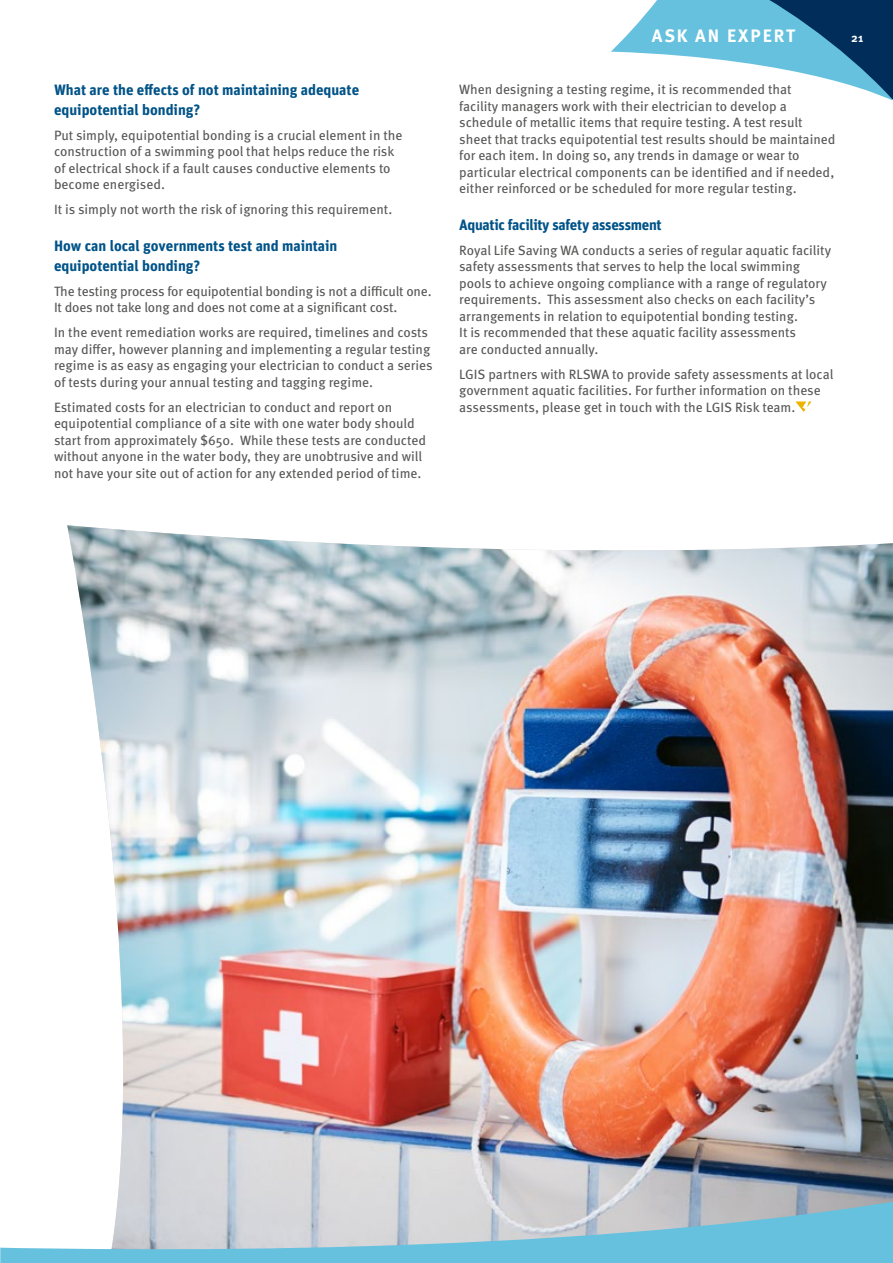
<style>
.page{position:relative;width:893px;height:1263px;background:#fff}
.page>*{position:absolute;margin:0;border:0;box-sizing:border-box;transform-origin:0 0}
.t1{font:700 18px "Meta Pro";letter-spacing:.11em;color:#fff}
.t2{font:700 15px/19.5px "Unit Pro";color:#005388}
.t3{font:700 15px "Unit Pro";letter-spacing:-.02em;color:#005388}
.t4{font:13.5px/16.5px "Meta Pro";color:#565655}
.t5{font:700 12px "Meta Pro";color:#fff}
</style>
<div class="page">
<img style="left:67px;top:525px;width:826px;height:578px">
<svg style="left:611px;top:0;width:282px;height:101px"></svg>
<img style="left:0;top:1103px;width:893px;height:160px">
<svg style="left:795px;top:401px;width:17px;height:11px"></svg>
<p class="t2" style="left:54px;top:80px;width:307px">What are the effects of not maintaining adequate equipotential bonding?</p>
<p class="t4" style="left:54px;top:126px;width:350px">Put simply, equipotential bonding is a crucial element in the construction of a swimming pool that helps reduce the risk of electrical shock if a fault causes conductive elements to become energised.</p>
<p class="t4" style="left:54px;top:201px;width:340px">It is simply not worth the risk of ignoring this requirement.</p>
<p class="t2" style="left:54px;top:235px;width:285px">How can local governments test and maintain equipotential bonding?</p>
<p class="t4" style="left:54px;top:282px;width:379px">The testing process for equipotential bonding is not a difficult one.<br>It does not take long and does not come at a significant cost.</p>
<p class="t4" style="left:54px;top:323px;width:380px">In the event remediation works are required, timelines and costs may differ, however planning and implementing a regular testing regime is as easy as engaging your electrician to conduct a series of tests during your annual testing and tagging regime.</p>
<p class="t4" style="left:54px;top:398px;width:374px">Estimated costs for an electrician to conduct and report on equipotential compliance of a site with one water body should start from approximately $650. While these tests are conducted without anyone in the water body, they are unobtrusive and will not have your site out of action for any extended period of time.</p>
<h1 class="t1" style="left:652px;top:22px;width:145px">ASK AN EXPERT</h1>
<p class="t5" style="left:851px;top:28px;width:13px">21</p>
<p class="t4" style="left:459px;top:80px;width:378px">When designing a testing regime, it is recommended that<br>facility managers work with their electrician to develop a schedule of metallic items that require testing. A test result sheet that tracks equipotential test results should be maintained for each item. In doing so, any trends in damage or wear to particular electrical components can be identified and if needed, either reinforced or be scheduled for more regular testing.</p>
<p class="t3" style="left:459px;top:214px;width:204px">Aquatic facility safety assessment</p>
<p class="t4" style="left:459px;top:241px;width:373px">Royal Life Saving WA conducts a series of regular aquatic facility safety assessments that serves to help the local swimming pools to achieve ongoing compliance with a range of regulatory requirements. This assessment also checks on each facility’s arrangements in relation to equipotential bonding testing.<br>It is recommended that these aquatic facility assessments<br>are conducted annually.</p>
<p class="t4" style="left:459px;top:365px;width:376px">LGIS partners with RLSWA to provide safety assessments at local government aquatic facilities. For further information on these assessments, please get in touch with the LGIS Risk team.</p>
</div>
